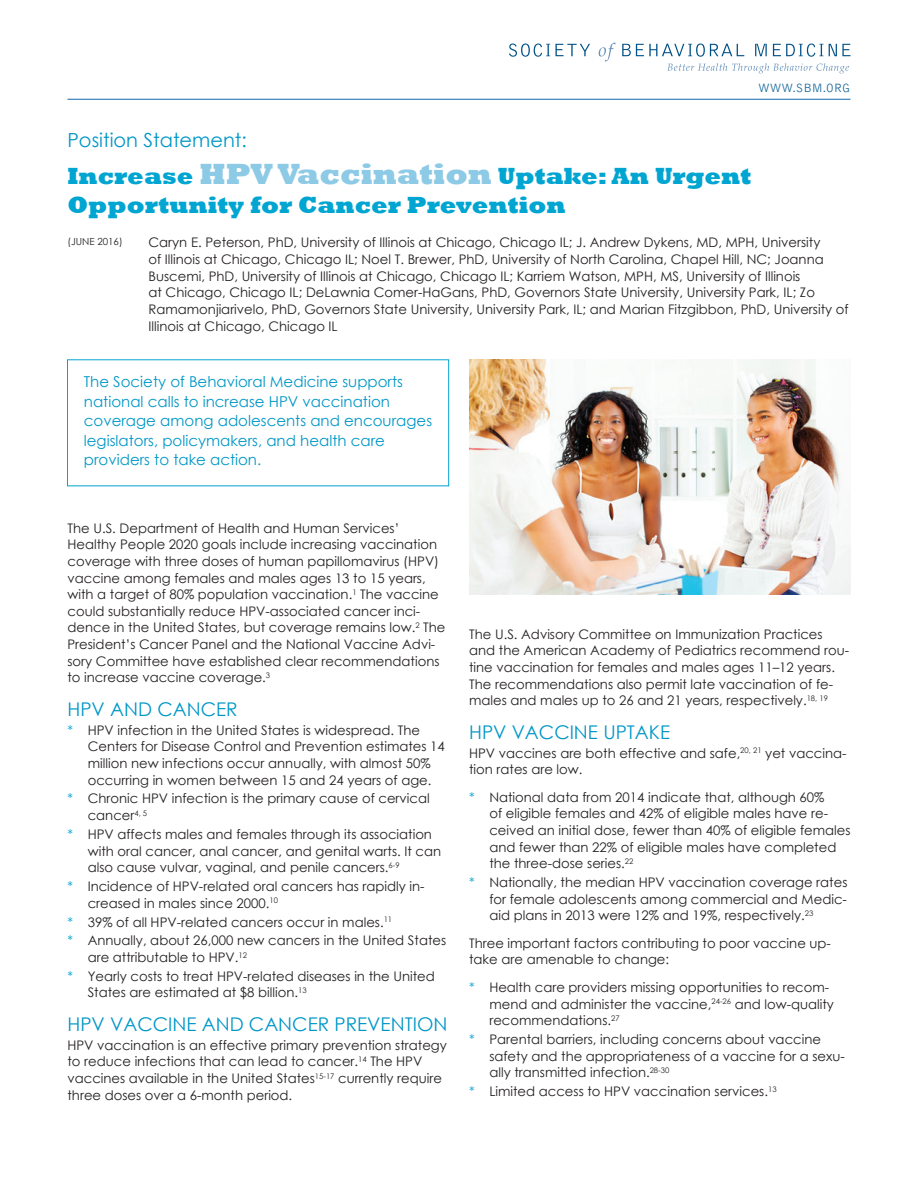
<style>
.page{position:relative;width:918px;height:1188px;background:#fff}
.page>*{position:absolute;margin:0;border:0;box-sizing:border-box;transform-origin:0 0}
.state_Hd_1{font:800 24px/28.5px "Rockwell";color:#00a5d1}
.state_Hd_1-2{font:19.35px "Century Gothic";color:#0097c7}
.state_Hd_1-3{font:18.9px "Century Gothic";color:#0097c7}
.state__box_txt{font:15px/19.5px "Century Gothic";color:#0097c7}
.state__authors{font:13.2px/16.6px "Century Gothic";color:#231f20}
.state_txt{font:13.2px/16.6px "Century Gothic";color:#231f20}
.t1{font:300 12.45px "Bell Gothic";color:#16689b}
.state__mo_year{font:9.75px "Century Gothic";color:#231f20}
.s1{font-size:30px;color:#8dcae5}
.s2{color:#00a5d1}
</style>
<div class="page">
<hr style="left:68px;top:99px;width:782px;height:1px;background:#1367ae">
<svg style="left:667px;top:63px;width:182px;height:10px"></svg>
<svg style="left:509px;top:44px;width:81px;height:13px"></svg>
<svg style="left:599px;top:43px;width:17px;height:18px"></svg>
<svg style="left:622px;top:44px;width:122px;height:13px"></svg>
<svg style="left:755px;top:44px;width:12px;height:12px"></svg>
<svg style="left:773px;top:44px;width:50px;height:13px"></svg>
<svg style="left:829px;top:44px;width:21px;height:12px"></svg>
<img style="left:469px;top:360px;width:381px;height:235px">
<p class="t1" style="left:758px;top:81px;width:94px">WWW.SBM.ORG</p>
<p class="state_Hd_1-2" style="left:68px;top:127px;width:181px">Position Statement:</p>
<p class="state_Hd_1" style="left:68px;top:162px;width:685px">Increase <span class="s1">HPV Vaccination</span> Uptake: An Urgent<br>Opportunity for Cancer Prevention</p>
<p class="state__authors" style="left:148px;top:234px;width:702px">Caryn E. Peterson, PhD, University of Illinois at Chicago, Chicago IL; J. Andrew Dykens, MD, MPH, University<br>of Illinois at Chicago, Chicago IL; Noel T. Brewer, PhD, University of North Carolina, Chapel Hill, NC; Joanna Buscemi, PhD, University of Illinois at Chicago, Chicago IL; Karriem Watson, MPH, MS, University of Illinois<br>at Chicago, Chicago IL; DeLawnia Comer-HaGans, PhD, Governors State University, University Park, IL; Zo Ramamonjiarivelo, PhD, Governors State University, University Park, IL; and Marian Fitzgibbon, PhD, University of Illinois at Chicago, Chicago IL</p>
<p class="state__mo_year" style="left:68px;top:234px;width:57px">(JUNE 2016)</p>
<p class="state__box_txt" style="left:84px;top:372px;width:350px">The Society of Behavioral Medicine supports national calls to increase HPV vaccination coverage among adolescents and encourages legislators, policymakers, and health care providers to take action.</p>
<p class="state_txt" style="left:68px;top:519px;width:380px">The U.S. Department of Health and Human Services’ Healthy People 2020 goals include increasing vaccination coverage with three doses of human papillomavirus (HPV) vaccine among females and males ages 13 to 15 years, with a target of 80% population vaccination.<sup>1</sup> The vaccine could substantially reduce HPV-associated cancer inci&shy;dence in the United States, but coverage remains low.<sup>2</sup> The President’s Cancer Panel and the National Vaccine Advi&shy;sory Committee have established clear recommendations to increase vaccine coverage.<sup>3</sup></p>
<p class="state_Hd_1-3" style="left:68px;top:696px;width:172px">HPV AND CANCER</p>
<p class="state__authors" style="left:88px;top:721px;width:359px;text-indent:-20px"><span class="s2">*</span> HPV infection in the United States is widespread. The Centers for Disease Control and Prevention estimates 14 million new infections occur annually, with almost 50% occurring in women between 15 and 24 years of age.</p>
<p class="state__authors" style="left:88px;top:790px;width:343px;text-indent:-20px"><span class="s2">*</span> Chronic HPV infection is the primary cause of cervical cancer<sup>4,</sup> <sup>5</sup></p>
<p class="state__authors" style="left:88px;top:826px;width:355px;text-indent:-20px"><span class="s2">*</span> HPV affects males and females through its association with oral cancer, anal cancer, and genital warts. It can also cause vulvar, vaginal, and penile cancers.<sup>6-9</sup></p>
<p class="state__authors" style="left:88px;top:878px;width:338px;text-indent:-20px"><span class="s2">*</span> Incidence of HPV-related oral cancers has rapidly in&shy;creased in males since 2000.<sup>10</sup></p>
<p class="state__authors" style="left:68px;top:913px;width:326px"><span class="s2">*</span> 39% of all HPV-related cancers occur in males.<sup>11</sup></p>
<p class="state__authors" style="left:88px;top:932px;width:360px;text-indent:-20px"><span class="s2">*</span> Annually, about 26,000 new cancers in the United States are attributable to HPV.<sup>12</sup></p>
<p class="state__authors" style="left:88px;top:967px;width:349px;text-indent:-20px"><span class="s2">*</span> Yearly costs to treat HPV-related diseases in the United<br>States are estimated at $8 billion.<sup>13</sup></p>
<p class="state_Hd_1-3" style="left:68px;top:1011px;width:381px">HPV VACCINE AND CANCER PREVENTION</p>
<p class="state_txt" style="left:68px;top:1036px;width:381px">HPV vaccination is an effective primary prevention strategy to reduce infections that can lead to cancer.<sup>14</sup> The HPV vaccines available in the United States<sup>15-17</sup> currently require three doses over a 6-month period.</p>
<p class="state_txt" style="left:469px;top:625px;width:381px">The U.S. Advisory Committee on Immunization Practices and the American Academy of Pediatrics recommend rou&shy;tine vaccination for females and males ages 11–12 years.<br>The recommendations also permit late vaccination of fe&shy;males and males up to 26 and 21 years, respectively.<sup>18,</sup> <sup>19</sup></p>
<p class="state_Hd_1-3" style="left:469px;top:719px;width:203px">HPV VACCINE UPTAKE</p>
<p class="state_txt" style="left:469px;top:744px;width:379px">HPV vaccines are both effective and safe,<sup>20,</sup> <sup>21</sup> yet vaccina&shy;tion rates are low.</p>
<p class="state__authors" style="left:489px;top:788px;width:363px;text-indent:-20px"><span class="s2">*</span> National data from 2014 indicate that, although 60%<br>of eligible females and 42% of eligible males have re&shy;ceived an initial dose, fewer than 40% of eligible females and fewer than 22% of eligible males have completed the three-dose series.<sup>22</sup></p>
<p class="state__authors" style="left:489px;top:874px;width:360px;text-align:justify;text-indent:-20px"><span class="s2">*</span> Nationally, the median HPV vaccination coverage rates for female adolescents among commercial and Medic&shy;aid plans in 2013 were 12% and 19%, respectively.<sup>23</sup></p>
<p class="state_txt" style="left:469px;top:934px;width:363px">Three important factors contributing to poor vaccine up&shy;take are amenable to change:</p>
<p class="state__authors" style="left:489px;top:979px;width:346px;text-indent:-20px"><span class="s2">*</span> Health care providers missing opportunities to recom&shy;mend and administer the vaccine,<sup>24-26</sup> and low-quality recommendations.<sup>27</sup></p>
<p class="state__authors" style="left:489px;top:1031px;width:357px;text-indent:-20px"><span class="s2">*</span> Parental barriers, including concerns about vaccine safety and the appropriateness of a vaccine for a sexu&shy;ally transmitted infection.<sup>28-30</sup></p>
<p class="state__authors" style="left:469px;top:1083px;width:309px"><span class="s2">*</span> Limited access to HPV vaccination services.<sup>13</sup></p>
</div>
